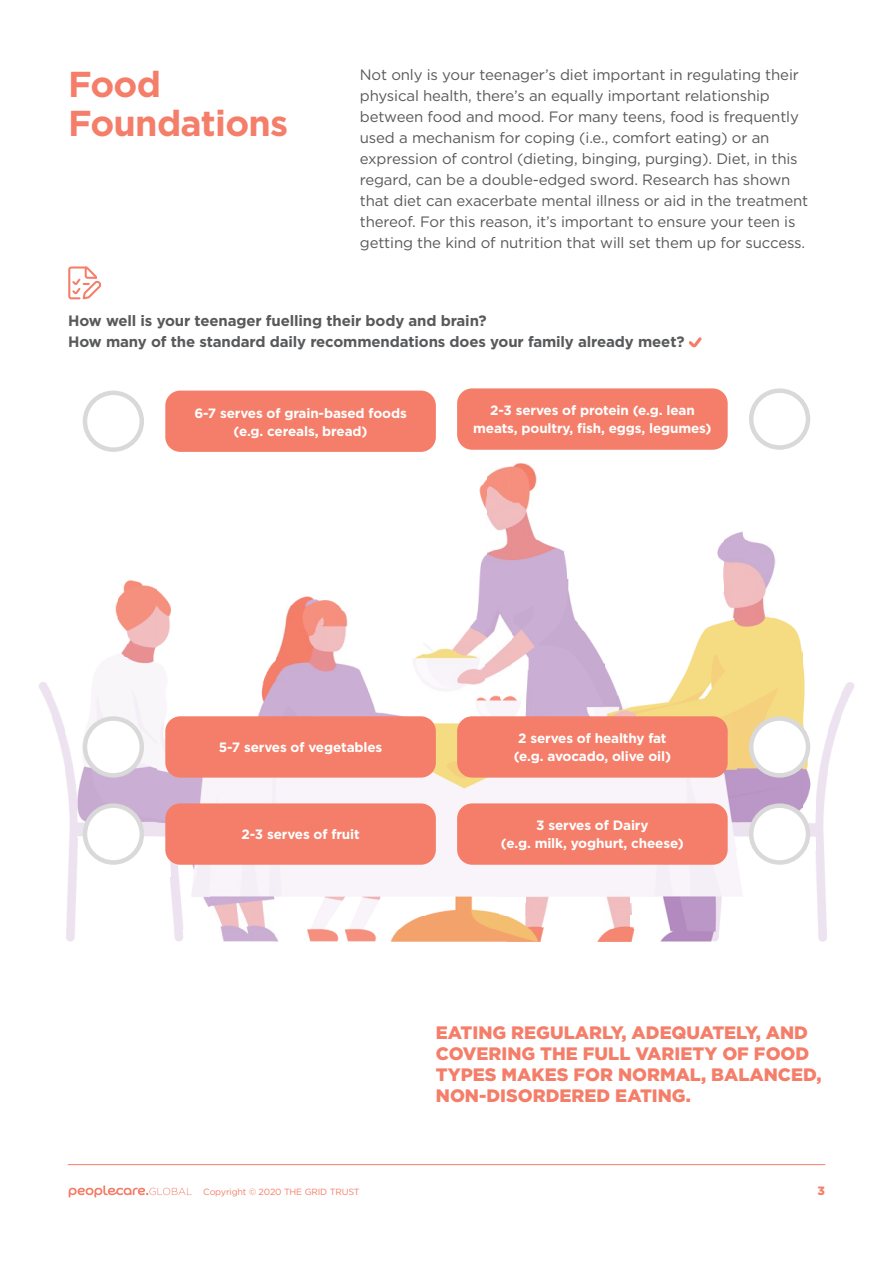
<style>
.page{position:relative;width:893px;height:1263px;background:#fff}
.page>*{position:absolute;margin:0;border:0;box-sizing:border-box;transform-origin:0 0}
.t1{font:700 36px/39px "Gotham";letter-spacing:-.02em;color:#f47e69}
.t2{font:900 18px/21px "Gotham";color:#f47e69}
.t3{font:15px/21px "Gotham";letter-spacing:-.01em;color:#58595b}
.t4{font:700 15px/21px "Gotham";letter-spacing:-.01em;color:#58595b}
.t5{font:700 13.5px/18px "Gotham";letter-spacing:-.01em;color:#fff;text-align:center}
.t6{font:900 12px "Gotham";color:#f47e69}
.t7{font:9px "Gotham";letter-spacing:-.02em;color:#f47e69}
</style>
<div class="page">
<svg style="left:68px;top:266px;width:33px;height:33px"></svg>
<svg style="left:688px;top:337px;width:14px;height:11px"></svg>
<img style="left:65px;top:733px;width:13px;height:209px">
<img style="left:174px;top:929px;width:9px;height:13px">
<img style="left:210px;top:778px;width:65px;height:164px">
<img style="left:275px;top:936px;width:4px;height:6px">
<img style="left:307px;top:916px;width:69px;height:26px">
<img style="left:390px;top:929px;width:154px;height:13px">
<img style="left:597px;top:929px;width:38px;height:13px">
<img style="left:657px;top:862px;width:66px;height:80px">
<img style="left:815px;top:734px;width:13px;height:208px">
<img style="left:170px;top:775px;width:13px;height:154px">
<img style="left:399px;top:916px;width:146px;height:13px">
<img style="left:605px;top:695px;width:26px;height:234px">
<img style="left:196px;top:778px;width:14px;height:129px">
<img style="left:315px;top:682px;width:66px;height:234px">
<img style="left:420px;top:722px;width:79px;height:194px">
<img style="left:499px;top:695px;width:13px;height:221px">
<img style="left:525px;top:669px;width:27px;height:247px">
<img style="left:183px;top:778px;width:13px;height:119px">
<img style="left:275px;top:605px;width:40px;height:292px">
<div style="left:381px;top:712px;width:39px;height:184px;background:#f8f4f9"></div>
<img style="left:512px;top:695px;width:14px;height:208px">
<img style="left:631px;top:703px;width:26px;height:194px">
<img style="left:157px;top:590px;width:13px;height:247px">
<img style="left:657px;top:695px;width:79px;height:156px">
<img style="left:802px;top:650px;width:13px;height:201px">
<img style="left:78px;top:695px;width:79px;height:142px">
<img style="left:736px;top:618px;width:66px;height:219px">
<img style="left:52px;top:696px;width:13px;height:70px">
<img style="left:828px;top:696px;width:13px;height:70px">
<img style="left:39px;top:682px;width:13px;height:33px">
<img style="left:258px;top:708px;width:17px;height:8px">
<img style="left:476px;top:695px;width:23px;height:21px">
<img style="left:841px;top:682px;width:13px;height:34px">
<img style="left:261px;top:682px;width:14px;height:26px">
<img style="left:96px;top:656px;width:58px;height:39px">
<img style="left:420px;top:643px;width:66px;height:48px">
<img style="left:604px;top:666px;width:14px;height:29px">
<img style="left:673px;top:669px;width:63px;height:26px">
<img style="left:263px;top:661px;width:12px;height:21px">
<img style="left:315px;top:605px;width:39px;height:77px">
<img style="left:354px;top:667px;width:11px;height:15px">
<img style="left:413px;top:655px;width:7px;height:22px">
<img style="left:486px;top:466px;width:26px;height:213px">
<img style="left:512px;top:579px;width:66px;height:90px">
<img style="left:578px;top:630px;width:27px;height:39px">
<img style="left:687px;top:643px;width:49px;height:26px">
<img style="left:121px;top:643px;width:36px;height:13px">
<img style="left:117px;top:580px;width:40px;height:63px">
<img style="left:458px;top:630px;width:28px;height:13px">
<img style="left:697px;top:618px;width:39px;height:25px">
<img style="left:468px;top:618px;width:18px;height:12px">
<svg style="left:578px;top:624px;width:5px;height:6px"></svg>
<img style="left:115px;top:602px;width:2px;height:14px">
<img style="left:476px;top:555px;width:10px;height:63px">
<img style="left:723px;top:540px;width:53px;height:78px">
<img style="left:292px;top:596px;width:46px;height:9px">
<img style="left:717px;top:542px;width:6px;height:19px">
<img style="left:512px;top:540px;width:53px;height:39px">
<img style="left:565px;top:557px;width:3px;height:22px">
<img style="left:512px;top:463px;width:25px;height:77px">
<img style="left:724px;top:531px;width:22px;height:9px">
<img style="left:479px;top:480px;width:7px;height:29px">
<div style="left:165px;top:391px;width:271px;height:61px;background:#f47e69;border-radius:15px"></div>
<div style="left:165px;top:716px;width:271px;height:62px;background:#f47e69;border-radius:15px"></div>
<div style="left:165px;top:803px;width:271px;height:62px;background:#f47e69;border-radius:15px"></div>
<div style="left:457px;top:803px;width:271px;height:62px;background:#f47e69;border-radius:15px"></div>
<div style="left:457px;top:388px;width:271px;height:62px;background:#f47e69;border-radius:15px"></div>
<div style="left:457px;top:716px;width:271px;height:62px;background:#f47e69;border-radius:15px"></div>
<div style="left:83px;top:391px;width:61px;height:61px;border:4px solid #d9d9d9;border-radius:50%"></div>
<div style="left:85px;top:718px;width:57px;height:57px;background:#fff;border-radius:50%"></div>
<div style="left:83px;top:716px;width:61px;height:62px;border:4px solid #d9d9d9;border-radius:50%"></div>
<div style="left:85px;top:806px;width:57px;height:56px;background:#fff;border-radius:50%"></div>
<div style="left:83px;top:803px;width:61px;height:62px;border:4px solid #d9d9d9;border-radius:50%"></div>
<div style="left:751px;top:806px;width:57px;height:56px;background:#fff;border-radius:50%"></div>
<div style="left:749px;top:803px;width:61px;height:62px;border:4px solid #d9d9d9;border-radius:50%"></div>
<div style="left:749px;top:388px;width:61px;height:62px;border:4px solid #d9d9d9;border-radius:50%"></div>
<div style="left:751px;top:718px;width:57px;height:57px;background:#fff;border-radius:50%"></div>
<div style="left:749px;top:716px;width:61px;height:62px;border:4px solid #d9d9d9;border-radius:50%"></div>
<hr style="left:68px;top:1164px;width:757px;height:1px;background:#f47e69">
<svg style="left:69px;top:1185px;width:123px;height:12px"></svg>
<h1 class="t1" style="left:68px;top:64px;width:222px">Food<br>Foundations</h1>
<p class="t3" style="left:360px;top:64px;width:450px">Not only is your teenager’s diet important in regulating their physical health, there’s an equally important relationship between food and mood. For many teens, food is frequently used a mechanism for coping (i.e., comfort eating) or an expression of control (dieting, binging, purging). Diet, in this regard, can be a double-edged sword. Research has shown that diet can exacerbate mental illness or aid in the treatment thereof. For this reason, it’s important to ensure your teen is getting the kind of nutrition that will set them up for success.</p>
<p class="t4" style="left:68px;top:310px;width:618px">How well is your teenager fuelling their body and brain?<br>How many of the standard daily recommendations does your family already meet?</p>
<p class="t5" style="left:194px;top:404px;width:214px">6-7 serves of grain-based foods (e.g. cereals, bread)</p>
<p class="t5" style="left:473px;top:402px;width:240px">2-3 serves of protein (e.g. lean meats, poultry, fish, eggs, legumes)</p>
<p class="t5" style="left:219px;top:738px;width:165px">5-7 serves of vegetables</p>
<p class="t5" style="left:514px;top:729px;width:159px">2 serves of healthy fat (e.g. avocado, olive oil)</p>
<p class="t5" style="left:241px;top:826px;width:120px">2-3 serves of fruit</p>
<p class="t5" style="left:501px;top:817px;width:184px">3 serves of Dairy<br>(e.g. milk, yoghurt, cheese)</p>
<p class="t2" style="left:436px;top:1022px;width:387px">EATING REGULARLY, ADEQUATELY, AND<br>COVERING THE FULL VARIETY OF FOOD<br>TYPES MAKES FOR NORMAL, BALANCED,<br>NON-DISORDERED EATING.</p>
<p class="t7" style="left:203px;top:1186px;width:158px">Copyright © 2020 THE GRID TRUST</p>
<p class="t6" style="left:817px;top:1182px;width:9px">3</p>
</div>
